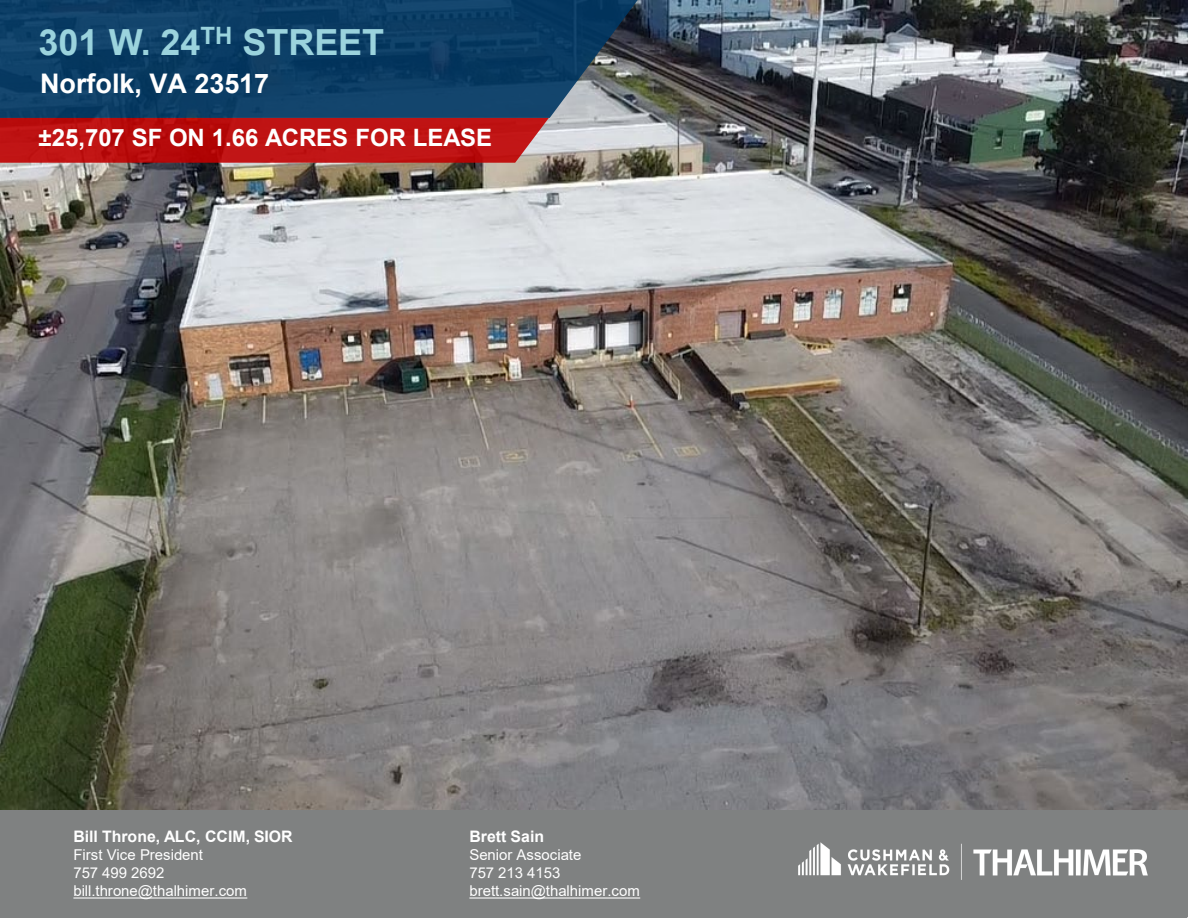
<style>
.page{position:relative;width:1188px;height:918px;background:#fff}
.page>*{position:absolute;margin:0;border:0;box-sizing:border-box;transform-origin:0 0}
.t1{font:700 36px "Arial";color:#9bd3dd}
.t2{font:700 27px "Arial";color:#fff}
.t3{font:700 24px "Arial";color:#fff}
.t4{font:700 15.9px "Arial";color:#fff}
.t5{font:15px "Arial";color:#fff}
</style>
<div class="page">
<img style="left:0;top:0;width:1188px;height:810px">
<svg style="left:0;top:118px;width:549px;height:45px;background:#bd1717"></svg>
<svg style="left:0;top:0;width:638px;height:118px;background:#134267"></svg>
<div style="left:0;top:810px;width:1188px;height:108px;background:#7f8181"></div>
<svg style="left:73px;top:897px;width:174px;height:2px"></svg>
<svg style="left:469px;top:897px;width:171px;height:2px"></svg>
<img style="left:774px;top:825px;width:391px;height:75px">
<p class="t1" style="left:39px;top:17px;width:347px">301 W. 24<sup>TH</sup> STREET</p>
<h1 class="t2" style="left:40px;top:64px;width:231px">Norfolk, VA 23517</h1>
<p class="t3" style="left:39px;top:121px;width:455px">±25,707 SF ON 1.66 ACRES FOR LEASE</p>
<p class="t4" style="left:73px;top:825px;width:221px">Bill Throne, ALC, CCIM, SIOR</p>
<p class="t5" style="left:73px;top:844px;width:131px">First Vice President</p>
<p class="t5" style="left:73px;top:862px;width:92px">757 499 2692</p>
<p class="t5" style="left:73px;top:880px;width:175px">bill.throne@thalhimer.com</p>
<p class="t4" style="left:469px;top:825px;width:76px">Brett Sain</p>
<p class="t5" style="left:469px;top:844px;width:113px">Senior Associate</p>
<p class="t5" style="left:469px;top:862px;width:92px">757 213 4153</p>
<p class="t5" style="left:469px;top:880px;width:172px">brett.sain@thalhimer.com</p>
</div>
